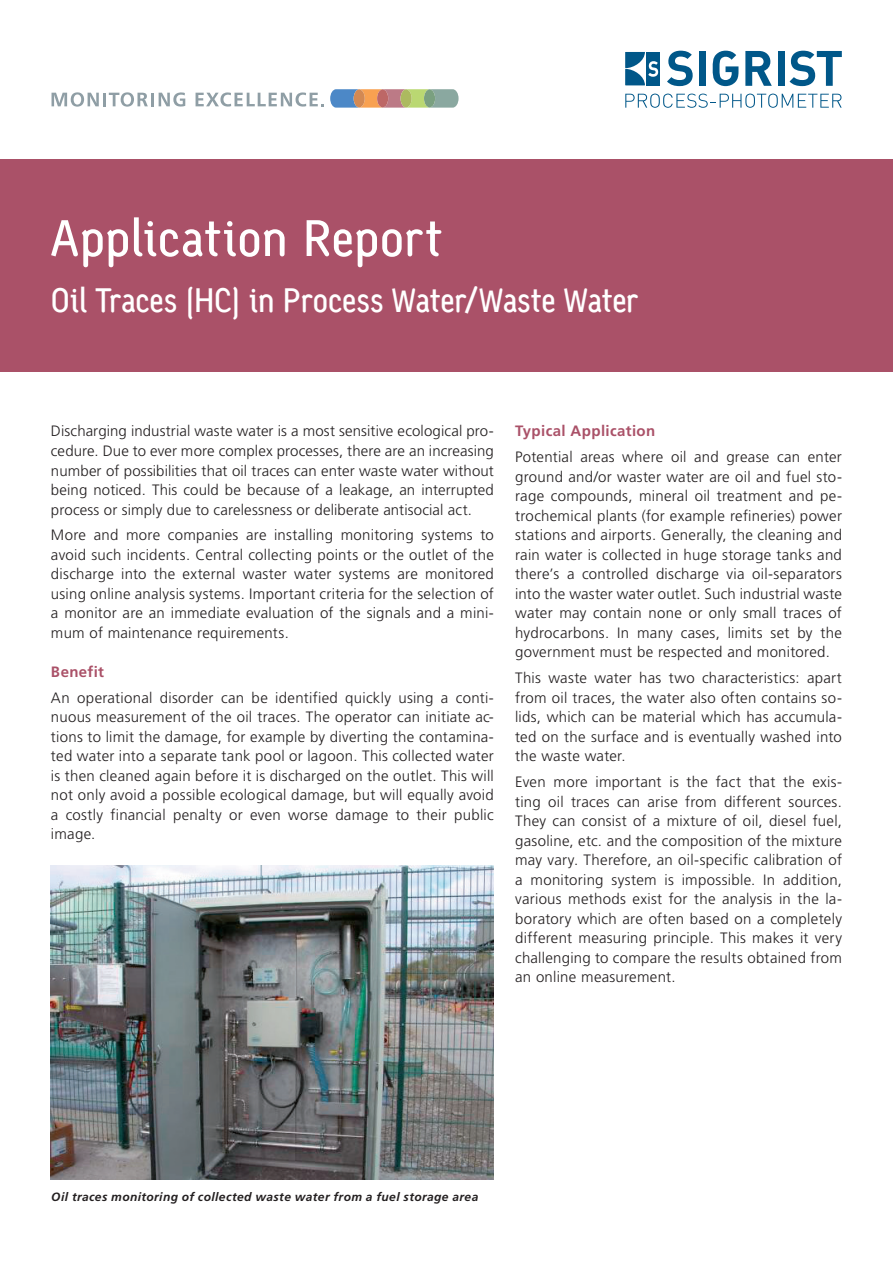
<style>
.page{position:relative;width:893px;height:1263px;background:#fff}
.page>*{position:absolute;margin:0;border:0;box-sizing:border-box;transform-origin:0 0}
.t1{font:52.5px "Sgiv 1 Medium CAP Snum";letter-spacing:.01em;color:#fff}
.t2{font:34.5px "Sgiv 1 Medium CAP Snum";color:#fff}
.t3{font:300 15px/19.5px "Frutiger LT Std";letter-spacing:.015em;color:#231f20;text-align:justify}
.t4{font:700 15px "Frutiger LT";letter-spacing:.025em;color:#aa5168}
.t5{font:italic 700 12px "Frutiger LT";letter-spacing:.035em;color:#231f20}
</style>
<div class="page">
<div style="left:0;top:159px;width:893px;height:213px;background:#aa5168"></div>
<svg style="left:667px;top:51px;width:26px;height:35px"></svg>
<div style="left:699px;top:51px;width:7px;height:35px;background:#005789"></div>
<svg style="left:712px;top:51px;width:26px;height:35px"></svg>
<svg style="left:745px;top:51px;width:27px;height:35px"></svg>
<div style="left:778px;top:51px;width:6px;height:35px;background:#005789"></div>
<svg style="left:789px;top:51px;width:53px;height:35px"></svg>
<svg style="left:625px;top:94px;width:217px;height:14px"></svg>
<div style="left:646px;top:52px;width:14px;height:33px;background:#005789"></div>
<svg style="left:625px;top:52px;width:33px;height:33px"></svg>
<img style="left:51px;top:865px;width:443px;height:314px">
<svg style="left:330px;top:89px;width:128px;height:19px;background:#a9a18d"></svg>
<div style="left:424px;top:89px;width:11px;height:19px;background:#7aa080;border-radius:50%"></div>
<svg style="left:52px;top:92px;width:133px;height:15px"></svg>
<svg style="left:196px;top:92px;width:128px;height:15px"></svg>
<h1 class="t1" style="left:51px;top:211px;width:392px">Application Report</h1>
<h2 class="t2" style="left:51px;top:282px;width:589px">Oil Traces (HC) in Process Water/Waste Water</h2>
<p class="t3" style="left:51px;top:422px;width:444px">Discharging industrial waste water is a most sensitive ecological pro&shy;cedure. Due to ever more complex processes, there are an increasing number of possibilities that oil traces can enter waste water without being noticed. This could be because of a leakage, an interrupted process or simply due to carelessness or deliberate antisocial act.</p>
<p class="t3" style="left:51px;top:526px;width:444px">More and more companies are installing monitoring systems to avoid such incidents. Central collecting points or the outlet of the discharge into the external waster water systems are monitored using online analysis systems. Important criteria for the selection of a monitor are an immediate evaluation of the signals and a mini&shy;mum of maintenance requirements.</p>
<p class="t4" style="left:51px;top:663px;width:55px">Benefit</p>
<p class="t3" style="left:51px;top:688px;width:444px">An operational disorder can be identified quickly using a conti&shy;nuous measurement of the oil traces. The operator can initiate ac&shy;tions to limit the damage, for example by diverting the contamina&shy;ted water into a separate tank pool or lagoon. This collected water is then cleaned again before it is discharged on the outlet. This will not only avoid a possible ecological damage, but will equally avoid a costly financial penalty or even worse damage to their public image.</p>
<p class="t4" style="left:515px;top:422px;width:142px">Typical Application</p>
<p class="t3" style="left:515px;top:448px;width:328px">Potential areas where oil and grease can enter ground and/or waster water are oil and fuel sto&shy;rage compounds, mineral oil treatment and pe&shy;trochemical plants (for example refineries) power stations and airports. Generally, the cleaning and rain water is collected in huge storage tanks and there’s a controlled discharge via oil-separators into the waster water outlet. Such industrial waste water may contain none or only small traces of hydrocarbons. In many cases, limits set by the government must be respected and monitored.</p>
<p class="t3" style="left:515px;top:668px;width:328px">This waste water has two characteristics: apart from oil traces, the water also often contains so&shy;lids, which can be material which has accumula&shy;ted on the surface and is eventually washed into the waste water.</p>
<p class="t3" style="left:515px;top:772px;width:328px">Even more important is the fact that the exis&shy;ting oil traces can arise from different sources.<br>They can consist of a mixture of oil, diesel fuel, gasoline, etc. and the composition of the mixture may vary. Therefore, an oil-specific calibration of a monitoring system is impossible. In addition, various methods exist for the analysis in the la&shy;boratory which are often based on a completely different measuring principle. This makes it very challenging to compare the results obtained from an online measurement.</p>
<p class="t5" style="left:51px;top:1190px;width:429px">Oil traces monitoring of collected waste water from a fuel storage area</p>
</div>
